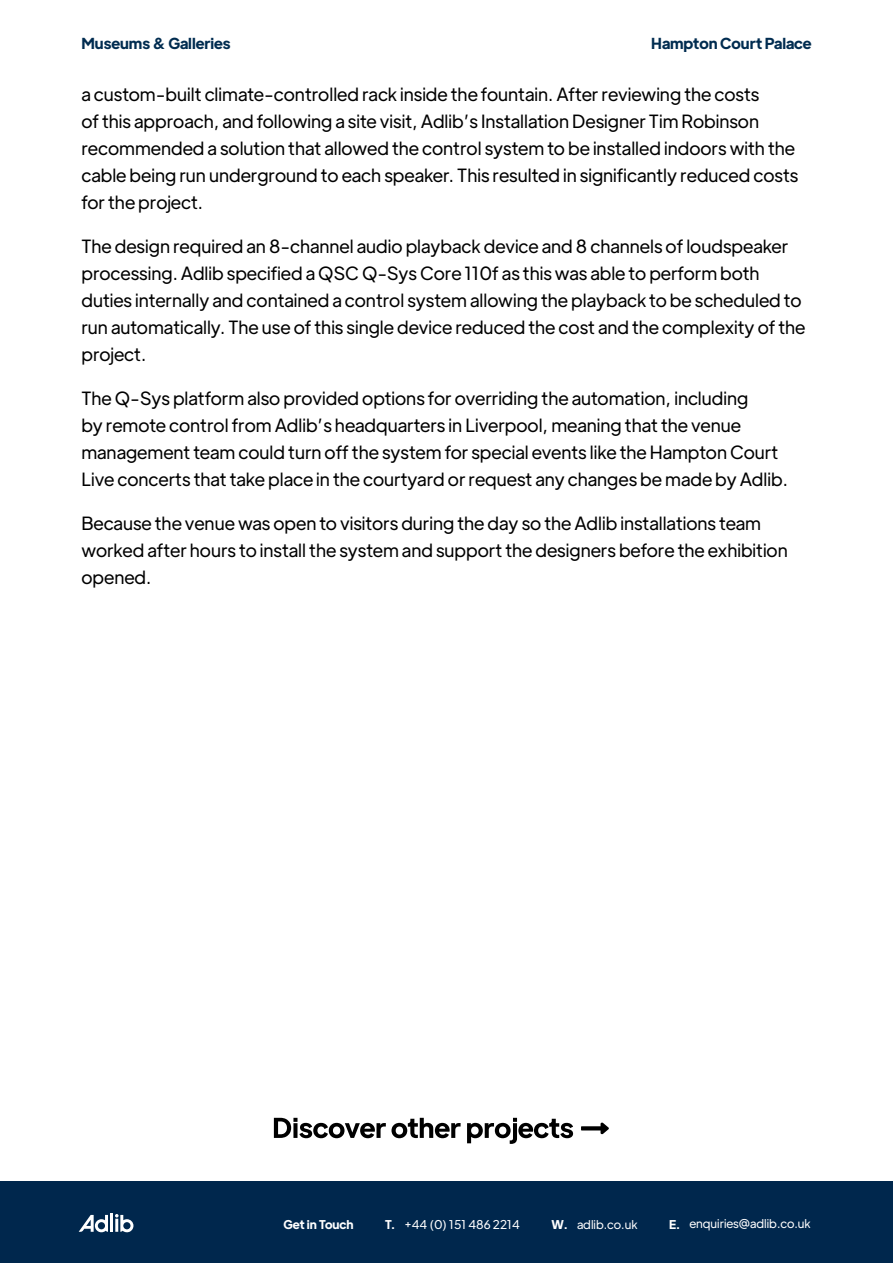
<style>
.page{position:relative;width:893px;height:1263px;background:#fff}
.page>*{position:absolute;margin:0;border:0;box-sizing:border-box;transform-origin:0 0}
.t1{font:18px/27px "Plus Jakarta Display";color:#000}
.t2{font:700 15px "Plus Jakarta Display";color:#002c50}
.t3{font:12px "Plus Jakarta Display";color:#fff}
.t4{font:700 12px "Plus Jakarta Display";color:#fff}
.s1{font-weight:700}
</style>
<div class="page">
<div style="left:0;top:1181px;width:893px;height:82px;background:#00274d"></div>
<hr style="left:110px;top:1213px;width:3px;height:19px;background:#fff">
<svg style="left:115px;top:1214px;width:18px;height:19px"></svg>
<svg style="left:79px;top:1215px;width:29px;height:18px"></svg>
<svg style="left:274px;top:1118px;width:299px;height:26px"></svg>
<svg style="left:581px;top:1122px;width:28px;height:12px"></svg>
<p class="t2" style="left:81px;top:33px;width:151px">Museums &amp; Galleries</p>
<p class="t2" style="left:651px;top:33px;width:162px">Hampton Court Palace</p>
<p class="t1" style="left:81px;top:80px;width:718px">a custom-built climate-controlled rack inside the fountain. After reviewing the costs<br>of this approach, and following a site visit, Adlib’s Installation Designer Tim Robinson recommended a solution that allowed the control system to be installed indoors with the cable being run underground to each speaker. This resulted in significantly reduced costs for the project.</p>
<p class="t1" style="left:81px;top:232px;width:725px">The design required an 8-channel audio playback device and 8 channels of loudspeaker processing. Adlib specified a QSC Q-Sys Core 110f as this was able to perform both duties internally and contained a control system allowing the playback to be scheduled to run automatically. The use of this single device reduced the cost and the complexity of the project.</p>
<p class="t1" style="left:81px;top:384px;width:708px">The Q-Sys platform also provided options for overriding the automation, including<br>by remote control from Adlib’s headquarters in Liverpool, meaning that the venue management team could turn off the system for special events like the Hampton Court Live concerts that take place in the courtyard or request any changes be made by Adlib.</p>
<p class="t1" style="left:81px;top:509px;width:708px">Because the venue was open to visitors during the day so the Adlib installations team worked after hours to install the system and support the designers before the exhibition opened.</p>
<p class="t4" style="left:284px;top:1216px;width:71px">Get in Touch</p>
<p class="t3" style="left:385px;top:1216px;width:136px"><span class="s1">T.</span> +44 (0) 151 486 2214</p>
<p class="t3" style="left:552px;top:1216px;width:87px"><span class="s1">W.</span> adlib.co.uk</p>
<p class="t3" style="left:669px;top:1216px;width:143px"><span class="s1">E.</span> enquiries@adlib.co.uk</p>
</div>
